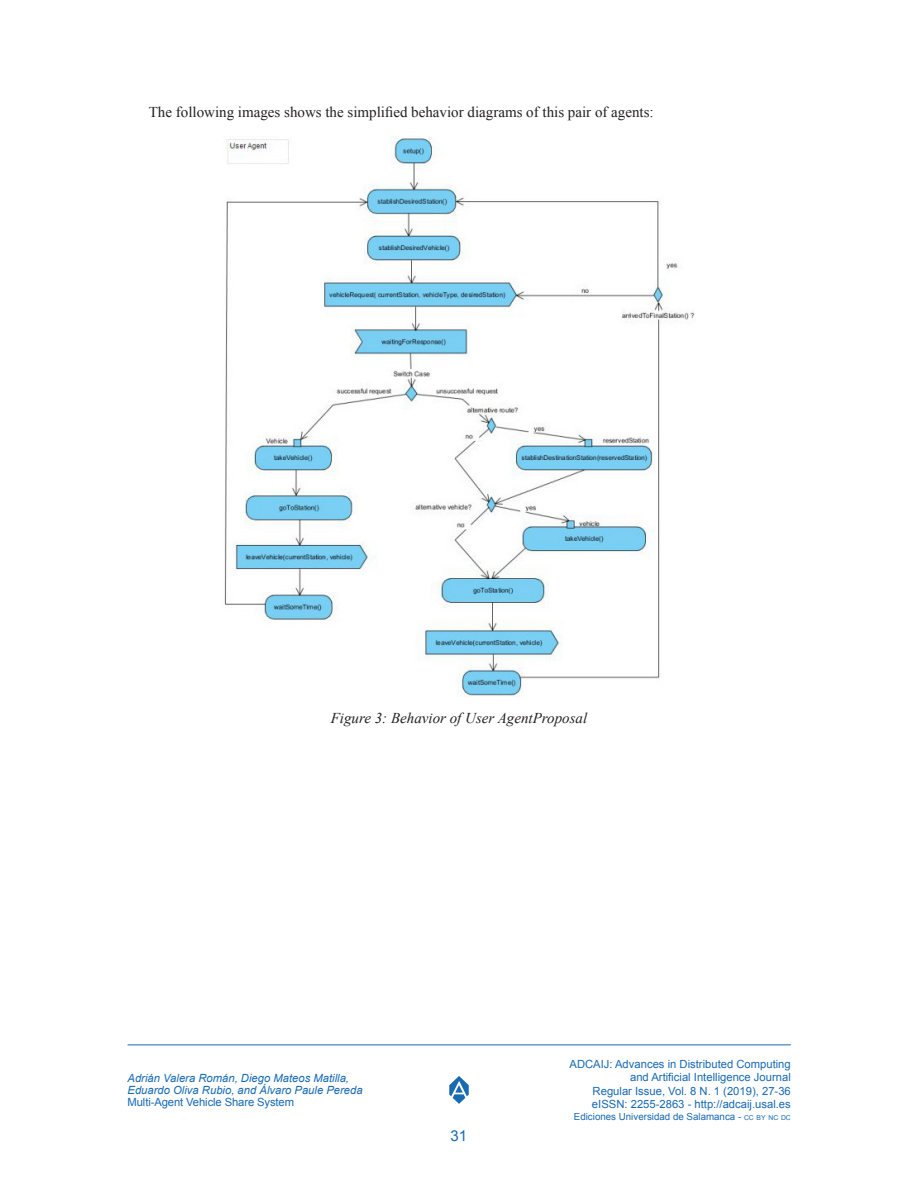
<style>
.page{position:relative;width:918px;height:1188px;background:#fff}
.page>*{position:absolute;margin:0;border:0;box-sizing:border-box;transform-origin:0 0}
._5Texto{font:15px "Times New Roman";color:#231f20}
._6PieFigura{font:italic 15px "Times New Roman";color:#231f20}
.t1{font:15px "Arial";color:#186ab2}
.t2{font:11.25px/13.5px "Arial";color:#186ab2;text-align:right}
.t3{font:italic 11.25px/12px "Arial";color:#186ab2}
.t4{font:9.75px "Arial";color:#186ab2}
.s1{font-size:6.9px}
</style>
<div class="page">
<svg style="left:449px;top:1076px;width:20px;height:28px"></svg>
<hr style="left:128px;top:1044px;width:663px;height:1px;background:#186ab2">
<img style="left:224px;top:137px;width:471px;height:559px">
<p class="_5Texto" style="left:149px;top:102px;width:506px">The following images shows the simplified behavior diagrams of this pair of agents:</p>
<p class="_6PieFigura" style="left:331px;top:708px;width:258px">Figure 3: Behavior of User AgentProposal</p>
<p class="t3" style="left:128px;top:1072px;width:237px">Adrián Valera Román, Diego Mateos Matilla,<br>Eduardo Oliva Rubio, and Álvaro Paule Pereda</p>
<p class="t2" style="left:128px;top:1095px;width:168px">Multi-Agent Vehicle Share System</p>
<h1 class="t1" style="left:451px;top:1126px;width:18px">31</h1>
<p class="t2" style="left:570px;top:1057px;width:223px">ADCAIJ: Advances in Distributed Computing and Artificial Intelligence Journal<br>Regular Issue, Vol. 8 N. 1 (2019), 27-36 eISSN: 2255-2863 - http://adcaij.usal.es</p>
<p class="t4" style="left:574px;top:1110px;width:218px">Ediciones Universidad de Salamanca - <span class="s1">CC BY NC DC</span></p>
</div>
